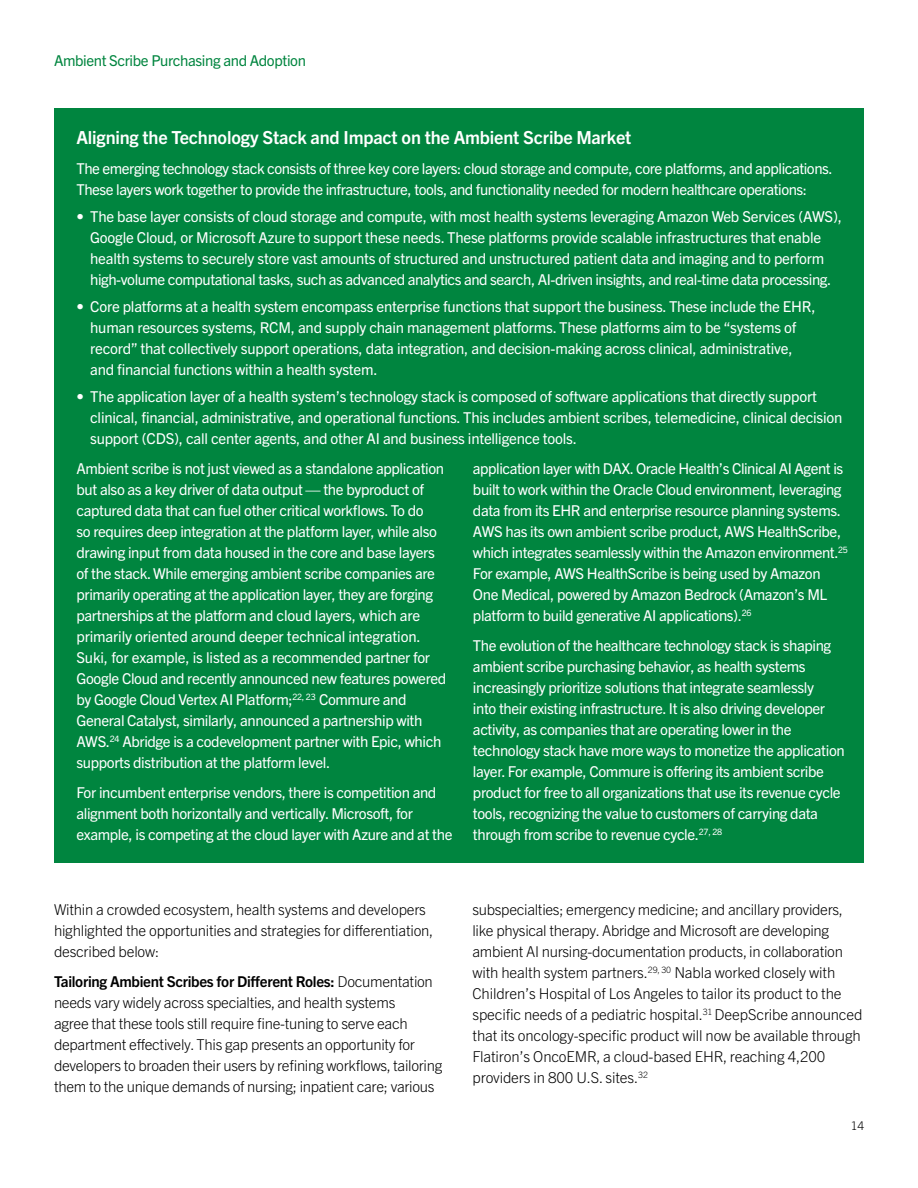
<style>
.page{position:relative;width:918px;height:1188px;background:#fff}
.page>*{position:absolute;margin:0;border:0;box-sizing:border-box;transform-origin:0 0}
.t1{font:700 18px "Trade Gothic Next LT Pro";letter-spacing:-.01em;color:#fff}
.t2{font:15px/21px "Trade Gothic Next LT Pro";letter-spacing:-.025em;color:#fff}
.t3{font:300 15px/21px "Trade Gothic Next LT Pro";letter-spacing:-.02em;color:#000}
.t4{font:15px "Trade Gothic Next LT Pro";letter-spacing:-.025em;color:#00853f}
.t5{font:300 12px "Trade Gothic Next LT Pro";color:#000}
.s1{font-weight:700}
</style>
<div class="page">
<div style="left:54px;top:108px;width:810px;height:754px;background:#00853f"></div>
<p class="t4" style="left:54px;top:50px;width:253px">Ambient Scribe Purchasing and Adoption</p>
<p class="t1" style="left:76px;top:125px;width:556px">Aligning the Technology Stack and Impact on the Ambient Scribe Market</p>
<p class="t2" style="left:76px;top:157px;width:758px">The emerging technology stack consists of three key core layers: cloud storage and compute, core platforms, and applications.<br>These layers work together to provide the infrastructure, tools, and functionality needed for modern healthcare operations:</p>
<p class="t2" style="left:76px;top:205px;width:767px;text-align:center">• The base layer consists of cloud storage and compute, with most health systems leveraging Amazon Web Services (AWS), Google Cloud, or Microsoft Azure to support these needs. These platforms provide scalable infrastructures that enable health systems to securely store vast amounts of structured and unstructured patient data and imaging and to perform high-volume computational tasks, such as advanced analytics and search, AI-driven insights, and real-time data processing.</p>
<p class="t2" style="left:90px;top:295px;width:727px;text-indent:-14px">• Core platforms at a health system encompass enterprise functions that support the business. These include the EHR, human resources systems, RCM, and supply chain management platforms. These platforms aim to be “systems of record” that collectively support operations, data integration, and decision-making across clinical, administrative, and financial functions within a health system.</p>
<p class="t2" style="left:90px;top:385px;width:754px;text-indent:-14px">• The application layer of a health system’s technology stack is composed of software applications that directly support clinical, financial, administrative, and operational functions. This includes ambient scribes, telemedicine, clinical decision support (CDS), call center agents, and other AI and business intelligence tools.</p>
<p class="t2" style="left:76px;top:457px;width:371px">Ambient scribe is not just viewed as a standalone application but also as a key driver of data output — the byproduct of captured data that can fuel other critical workflows. To do<br>so requires deep integration at the platform layer, while also drawing input from data housed in the core and base layers of the stack. While emerging ambient scribe companies are primarily operating at the application layer, they are forging partnerships at the platform and cloud layers, which are primarily oriented around deeper technical integration.<br>Suki, for example, is listed as a recommended partner for Google Cloud and recently announced new features powered by Google Cloud Vertex AI Platform;<sup>22,</sup> <sup>23</sup> Commure and General Catalyst, similarly, announced a partnership with AWS.<sup>24</sup> Abridge is a codevelopment partner with Epic, which supports distribution at the platform level.</p>
<p class="t2" style="left:77px;top:781px;width:377px">For incumbent enterprise vendors, there is competition and alignment both horizontally and vertically. Microsoft, for example, is competing at the cloud layer with Azure and at the</p>
<p class="t2" style="left:473px;top:457px;width:377px">application layer with DAX. Oracle Health’s Clinical AI Agent is built to work within the Oracle Cloud environment, leveraging data from its EHR and enterprise resource planning systems.<br>AWS has its own ambient scribe product, AWS HealthScribe, which integrates seamlessly within the Amazon environment.<sup>25<br></sup>For example, AWS HealthScribe is being used by Amazon One Medical, powered by Amazon Bedrock (Amazon’s ML platform to build generative AI applications).<sup>26</sup></p>
<p class="t2" style="left:473px;top:634px;width:373px">The evolution of the healthcare technology stack is shaping ambient scribe purchasing behavior, as health systems increasingly prioritize solutions that integrate seamlessly<br>into their existing infrastructure. It is also driving developer activity, as companies that are operating lower in the technology stack have more ways to monetize the application layer. For example, Commure is offering its ambient scribe product for free to all organizations that use its revenue cycle tools, recognizing the value to customers of carrying data through from scribe to revenue cycle.<sup>27,</sup> <sup>28</sup></p>
<p class="t3" style="left:54px;top:898px;width:381px">Within a crowded ecosystem, health systems and developers highlighted the opportunities and strategies for differentiation, described below:</p>
<p class="t3" style="left:54px;top:970px;width:390px"><span class="s1">Tailoring Ambient Scribes for Different Roles:</span> Documentation needs vary widely across specialties, and health systems<br>agree that these tools still require fine-tuning to serve each department effectively. This gap presents an opportunity for developers to broaden their users by refining workflows, tailoring them to the unique demands of nursing; inpatient care; various</p>
<p class="t3" style="left:472px;top:898px;width:391px">subspecialties; emergency medicine; and ancillary providers, like physical therapy. Abridge and Microsoft are developing ambient AI nursing-documentation products, in collaboration with health system partners.<sup>29,</sup> <sup>30</sup> Nabla worked closely with Children’s Hospital of Los Angeles to tailor its product to the specific needs of a pediatric hospital.<sup>31</sup> DeepScribe announced that its oncology-specific product will now be available through Flatiron’s OncoEMR, a cloud-based EHR, reaching 4,200 providers in 800 U.S. sites.<sup>32</sup></p>
<p class="t5" style="left:851px;top:1117px;width:15px">14</p>
</div>
